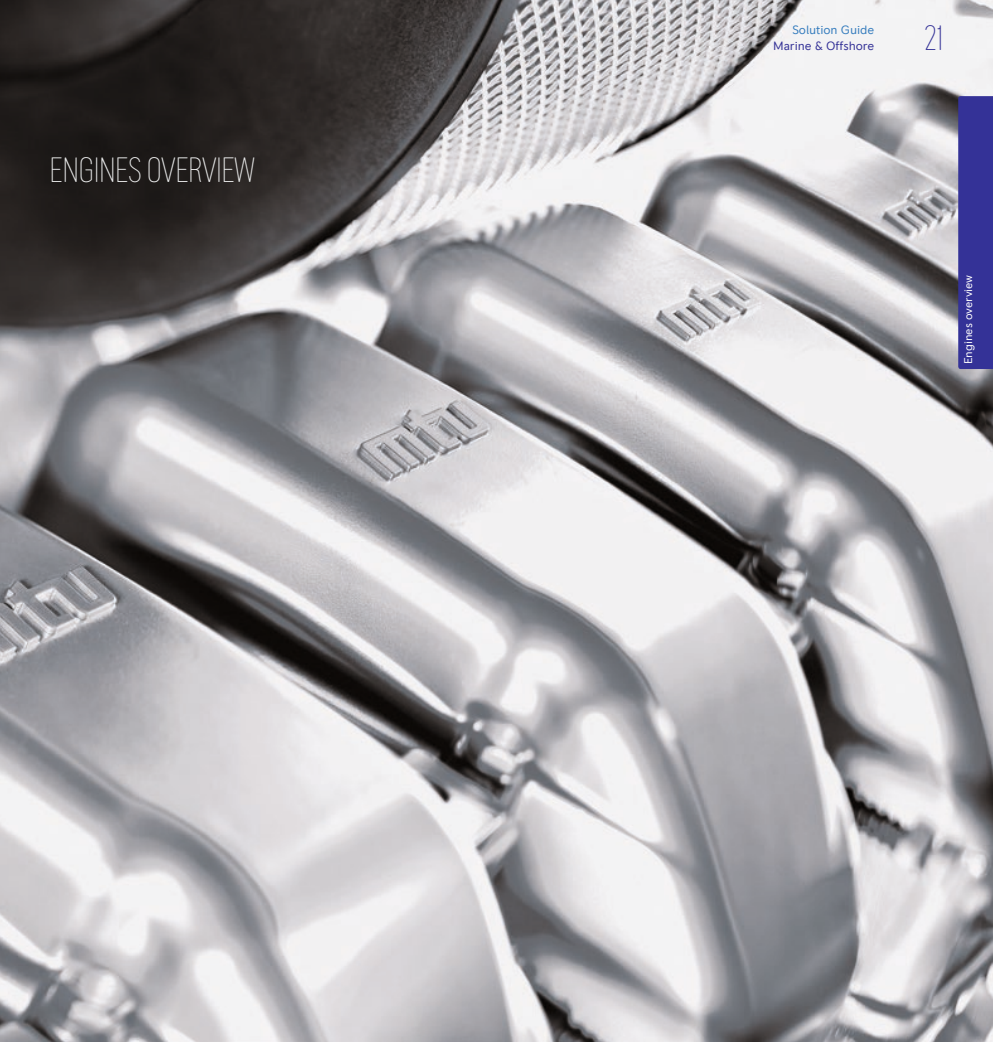
<style>
.page{position:relative;width:993px;height:1042px;background:#fff}
.page>*{position:absolute;margin:0;border:0;box-sizing:border-box;transform-origin:0 0}
.t1{font:200 condensed 35px "RR Pioneer";letter-spacing:-.015em;color:#eceded}
.t2{font:200 condensed 35px "RR Pioneer";color:#343297}
.t3{font:12.25px "RR Pioneer";letter-spacing:-.005em;color:#343297}
.t4{font:12.25px "RR Pioneer";letter-spacing:-.005em;color:#367dbe}
.t5{font:11.38px "RR Pioneer";letter-spacing:-.005em;color:#fff}
</style>
<div class="page">
<img style="left:0;top:0;width:992px;height:1042px">
<div style="left:957px;top:96px;width:35px;height:273px;background:#343297"></div>
<p class="t1" style="left:50px;top:150px;width:207px">ENGINES OVERVIEW</p>
<p class="t4" style="left:792px;top:23px;width:83px">Solution Guide</p>
<p class="t3" style="left:772px;top:38px;width:103px">Marine &amp; Offshore</p>
<p class="t2" style="left:924px;top:18px;width:20px">21</p>
<p class="t5" style="left:961px;top:364px;width:91px;rotate:-90deg">Engines overview</p>
</div>
